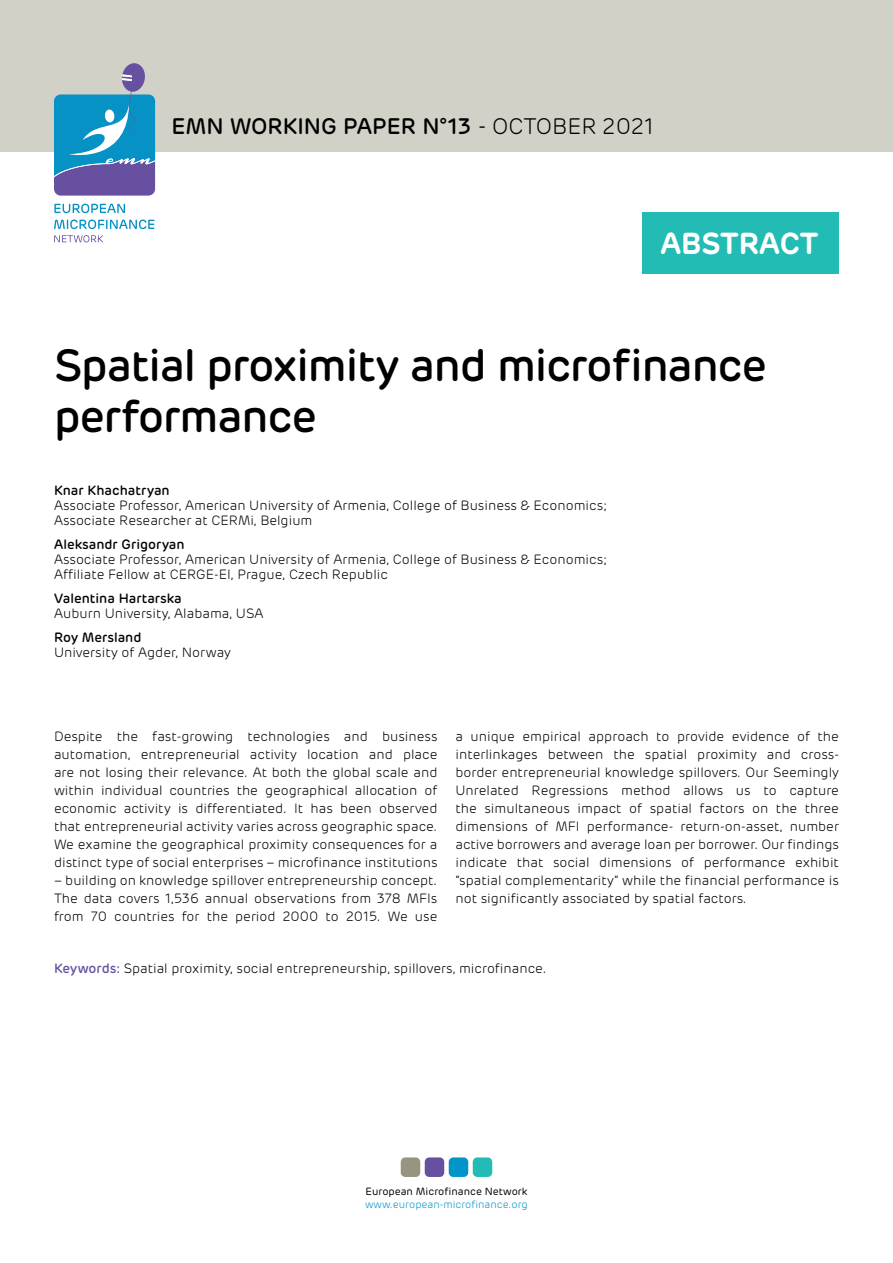
<style>
.page{position:relative;width:893px;height:1263px;background:#fff}
.page>*{position:absolute;margin:0;border:0;box-sizing:border-box;transform-origin:0 0}
.t1{font:500 45px/51px "Rubrik";letter-spacing:-.025em;color:#000}
.t2{font:600 30.15px "Rubrik";color:#fff}
.t3{font:500 22.5px "Rubrik";color:#000}
.t4{font:300 13.5px/18px "Rubrik";color:#000}
.t5{font:300 10.5px "Rubrik";color:#0094c7}
.t6{font:10.5px "Rubrik";color:#000}
.s1{font-weight:300;font-size:24px}
.s2{font-weight:300}
.s3{font-weight:500}
.s4{font-weight:500;color:#6850a1}
</style>
<div class="page">
<div style="left:401px;top:1157px;width:19px;height:20px;background:#979481;border-radius:4px"></div>
<div style="left:425px;top:1157px;width:19px;height:20px;background:#6850a1;border-radius:4px"></div>
<div style="left:449px;top:1157px;width:19px;height:20px;background:#0094c7;border-radius:4px"></div>
<div style="left:473px;top:1157px;width:19px;height:20px;background:#22bcb5;border-radius:4px"></div>
<div style="left:0;top:0;width:893px;height:151px;background:#d1d1c7"></div>
<svg style="left:54px;top:63px;width:101px;height:133px"></svg>
<svg style="left:54px;top:204px;width:71px;height:9px"></svg>
<svg style="left:54px;top:219px;width:100px;height:10px"></svg>
<svg style="left:54px;top:235px;width:49px;height:7px"></svg>
<div style="left:643px;top:213px;width:196px;height:61px;background:#22bcb5"></div>
<p class="t3" style="left:171px;top:111px;width:484px">EMN WORKING PAPER N°13 <span class="s1">-</span> <span class="s2">OCTOBER 2021</span></p>
<p class="t2" style="left:660px;top:225px;width:160px">ABSTRACT</p>
<p class="t1" style="left:54px;top:339px;width:715px">Spatial proximity and microfinance performance</p>
<p class="t4" style="left:54px;top:483px;width:554px;line-height:15px"><span class="s3">Knar Khachatryan<br></span>Associate Professor, American University of Armenia, College of Business &amp; Economics;<br>Associate Researcher at CERMi, Belgium</p>
<p class="t4" style="left:54px;top:537px;width:554px;line-height:15px"><span class="s3">Aleksandr Grigoryan<br></span>Associate Professor, American University of Armenia, College of Business &amp; Economics;<br>Affiliate Fellow at CERGE-EI, Prague, Czech Republic</p>
<p class="t4" style="left:54px;top:591px;width:211px;line-height:15px"><span class="s3">Valentina Hartarska<br></span>Auburn University, Alabama, USA</p>
<p class="t4" style="left:54px;top:630px;width:179px;line-height:15px"><span class="s3">Roy Mersland<br></span>University of Agder, Norway</p>
<p class="t4" style="left:54px;top:727px;width:385px;text-align:justify">Despite the fast-growing technologies and business automation, entrepreneurial activity location and place are not losing their relevance. At both the global scale and within individual countries the geographical allocation of economic activity is differentiated. It has been observed that entrepreneurial activity varies across geographic space.<br>We examine the geographical proximity consequences for a distinct type of social enterprises – microfinance institutions</p>
<p class="t4" style="left:54px;top:871px;width:385px;text-align:justify">– building on knowledge spillover entrepreneurship concept.<br>The data covers 1,536 annual observations from 378 MFIs from 70 countries for the period 2000 to 2015. We use</p>
<p class="t4" style="left:455px;top:727px;width:385px;text-align:justify">a unique empirical approach to provide evidence of the interlinkages between the spatial proximity and cross&shy;border entrepreneurial knowledge spillovers. Our Seemingly Unrelated Regressions method allows us to capture the simultaneous impact of spatial factors on the three dimensions of MFI performance- return-on-asset, number active borrowers and average loan per borrower. Our findings indicate that social dimensions of performance exhibit “spatial complementarity” while the financial performance is not significantly associated by spatial factors.</p>
<p class="t4" style="left:54px;top:959px;width:494px"><span class="s4">Keywords:</span> Spatial proximity, social entrepreneurship, spillovers, microfinance.</p>
<p class="t6" style="left:365px;top:1184px;width:164px">European Microfinance Network</p>
<p class="t5" style="left:365px;top:1197px;width:164px">www.european-microfinance.org</p>
</div>
